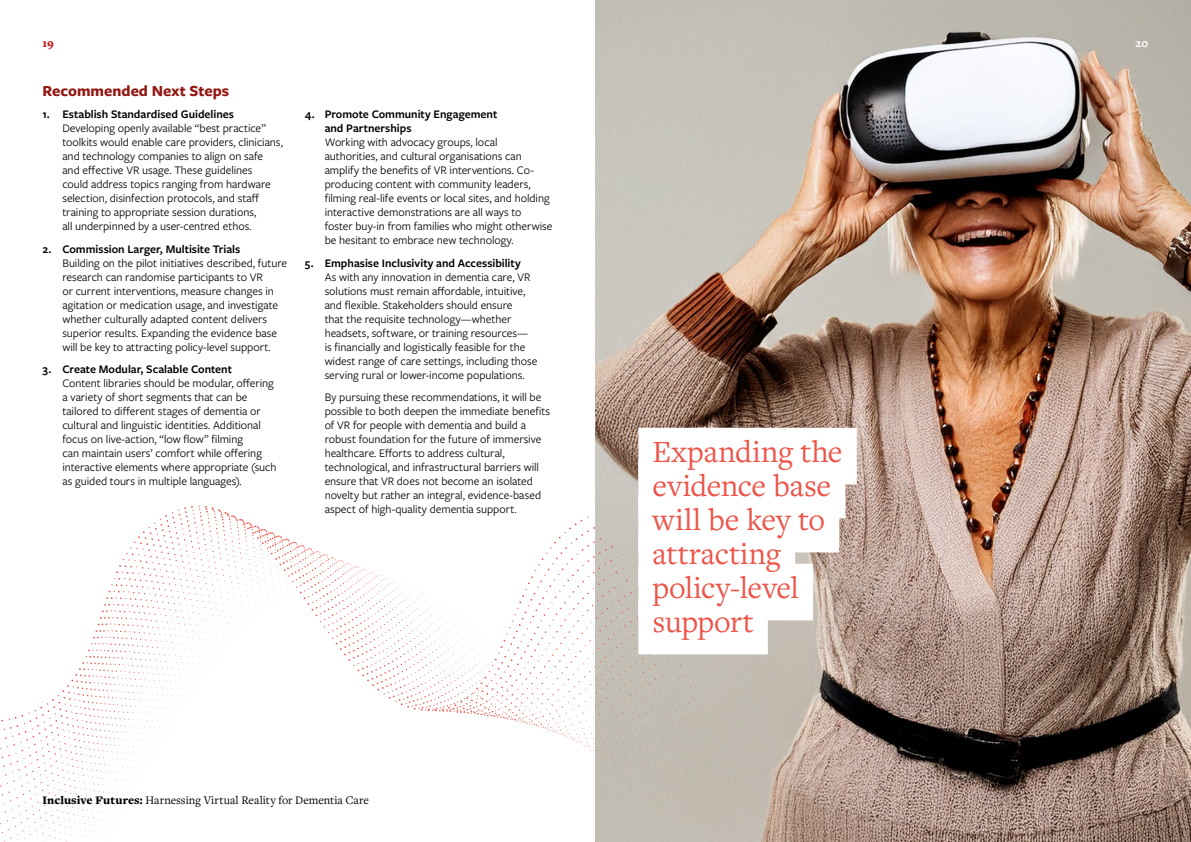
<style>
.page{position:relative;width:1191px;height:842px;background:#fff}
.page>*{position:absolute;margin:0;border:0;box-sizing:border-box;transform-origin:0 0}
.t1{font:32px/34px "Freight Text Pro";letter-spacing:-.005em;color:#eb554a}
.t2{font:700 16px "Freight Sans Pro";color:#921813}
.t3{font:12px/14px "Freight Sans Pro";letter-spacing:-.005em;color:#000}
.t4{font:600 12px/14px "Freight Sans Pro";color:#000}
.t5{font:12px "Freight Text Pro";color:#000}
.t6{font:900 12px "Freight Text Pro";color:#c81517}
.t7{font:900 12px "Freight Text Pro";color:#fff}
.s1{font-weight:900}
</style>
<div class="page">
<img style="left:595px;top:0;width:596px;height:842px">
<svg style="left:4px;top:654px;width:664px;height:188px"></svg>
<svg style="left:0;top:654px;width:660px;height:180px"></svg>
<svg style="left:0;top:654px;width:659px;height:170px"></svg>
<svg style="left:0;top:654px;width:650px;height:160px"></svg>
<svg style="left:0;top:654px;width:641px;height:149px"></svg>
<svg style="left:0;top:524px;width:638px;height:269px"></svg>
<svg style="left:0;top:521px;width:627px;height:262px"></svg>
<svg style="left:0;top:519px;width:623px;height:254px"></svg>
<svg style="left:0;top:516px;width:618px;height:246px"></svg>
<svg style="left:0;top:513px;width:613px;height:239px"></svg>
<svg style="left:0;top:511px;width:601px;height:232px"></svg>
<svg style="left:0;top:511px;width:595px;height:222px"></svg>
<svg style="left:0;top:506px;width:588px;height:217px"></svg>
<div style="left:638px;top:428px;width:218px;height:56px;background:#fff"></div>
<div style="left:638px;top:462px;width:207px;height:56px;background:#fff"></div>
<div style="left:638px;top:496px;width:201px;height:56px;background:#fff"></div>
<div style="left:638px;top:530px;width:157px;height:56px;background:#fff"></div>
<div style="left:638px;top:564px;width:175px;height:56px;background:#fff"></div>
<div style="left:638px;top:598px;width:130px;height:56px;background:#fff"></div>
<p class="t6" style="left:43px;top:38px;width:13px">19</p>
<p class="t7" style="left:1135px;top:38px;width:15px">20</p>
<h2 class="t2" style="left:43px;top:85px;width:188px">Recommended Next Steps</h2>
<p class="t4" style="left:43px;top:109px;width:193px">1. Establish Standardised Guidelines</p>
<p class="t3" style="left:62px;top:123px;width:222px">Developing openly available “best practice” toolkits would enable care providers, clinicians, and technology companies to align on safe and effective VR usage. These guidelines<br>could address topics ranging from hardware selection, disinfection protocols, and staff training to appropriate session durations,<br>all underpinned by a user-centred ethos.</p>
<p class="t4" style="left:43px;top:243px;width:199px">2. Commission Larger, Multisite Trials</p>
<p class="t3" style="left:62px;top:257px;width:226px">Building on the pilot initiatives described, future research can randomise participants to VR<br>or current interventions, measure changes in agitation or medication usage, and investigate whether culturally adapted content delivers superior results. Expanding the evidence base will be key to attracting policy-level support.</p>
<p class="t4" style="left:43px;top:364px;width:191px">3. Create Modular, Scalable Content</p>
<p class="t3" style="left:62px;top:378px;width:216px">Content libraries should be modular, offering a variety of short segments that can be tailored to different stages of dementia or cultural and linguistic identities. Additional focus on live-action, “low flow” filming<br>can maintain users’ comfort while offering interactive elements where appropriate (such as guided tours in multiple languages).</p>
<p class="t4" style="left:325px;top:109px;width:174px;text-indent:-20px">4. Promote Community Engagement and Partnerships</p>
<p class="t3" style="left:325px;top:137px;width:229px">Working with advocacy groups, local authorities, and cultural organisations can amplify the benefits of VR interventions. Co&shy;producing content with community leaders, filming real-life events or local sites, and holding interactive demonstrations are all ways to foster buy-in from families who might otherwise be hesitant to embrace new technology.</p>
<p class="t4" style="left:305px;top:257px;width:217px">5. Emphasise Inclusivity and Accessibility</p>
<p class="t3" style="left:325px;top:271px;width:214px">As with any innovation in dementia care, VR solutions must remain affordable, intuitive, and flexible. Stakeholders should ensure<br>that the requisite technology—whether headsets, software, or training resources— is financially and logistically feasible for the widest range of care settings, including those serving rural or lower-income populations.</p>
<p class="t3" style="left:325px;top:392px;width:227px">By pursuing these recommendations, it will be possible to both deepen the immediate benefits of VR for people with dementia and build a robust foundation for the future of immersive healthcare. Efforts to address cultural, technological, and infrastructural barriers will ensure that VR does not become an isolated novelty but rather an integral, evidence-based aspect of high-quality dementia support.</p>
<h1 class="t1" style="left:652px;top:438px;width:191px">Expanding the evidence base will be key to attracting policy-level support</h1>
<p class="t5" style="left:43px;top:795px;width:328px"><span class="s1">Inclusive Futures:</span> Harnessing Virtual Reality for Dementia Care</p>
</div>
